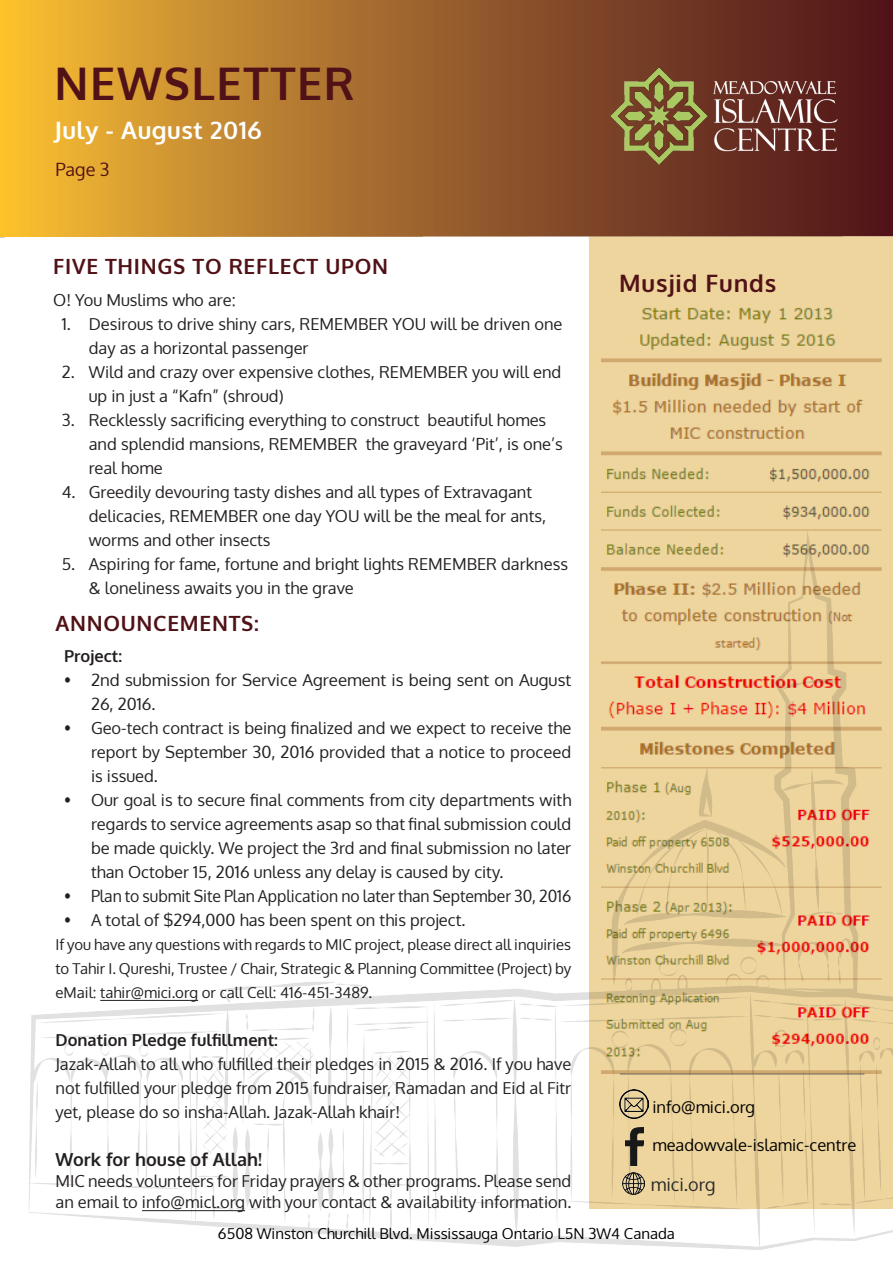
<style>
.page{position:relative;width:893px;height:1263px;background:#fff}
.page>*{position:absolute;margin:0;border:0;box-sizing:border-box;transform-origin:0 0}
.t1{font:700 45px "Oxygen";letter-spacing:.035em;color:#511217}
.t2{font:700 24px "Oxygen";letter-spacing:.02em;color:#fff}
.t3{font:700 24px "Oxygen";letter-spacing:.035em;color:#511217}
.t4{font:700 21px "Oxygen";letter-spacing:.035em;color:#511217}
.t5{font:700 18px "Oxygen";color:#231f20}
.t6{font:18px "Oxygen";color:#2a2a2a}
.t7{font:18px "Oxygen";color:#511217}
.t8{font:16.5px/24px "Oxygen";color:#231f20}
.t9{font:16.5px "Oxygen";color:#000}
.t10{font:700 16.5px "Oxygen";color:#231f20}
.t11{font:15px/24px "Oxygen";color:#231f20;text-align:justify}
.t12{font:15px "Oxygen";color:#000}
</style>
<div class="page">
<div style="left:589px;top:0;width:304px;height:1209px;background:#eed59d"></div>
<img style="left:28px;top:567px;width:865px;height:682px">
<img style="left:0;top:0;width:893px;height:237px">
<img style="left:610px;top:67px;width:228px;height:98px">
<hr style="left:100px;top:1000px;width:98px;height:1px;background:#231f20">
<hr style="left:142px;top:1210px;width:103px;height:1px;background:#231f20">
<hr style="left:620px;top:1074px;width:244px;height:1px;background:#727272">
<img style="left:602px;top:307px;width:280px;height:767px">
<img style="left:623px;top:1173px;width:22px;height:22px">
<img style="left:619px;top:1090px;width:29px;height:29px">
<img style="left:625px;top:1128px;width:18px;height:37px">
<p class="t1" style="left:55px;top:56px;width:301px">NEWSLETTER</p>
<p class="t2" style="left:55px;top:115px;width:208px">July - August 2016</p>
<p class="t7" style="left:56px;top:157px;width:56px">Page 3</p>
<p class="t4" style="left:53px;top:253px;width:336px">FIVE THINGS TO REFLECT UPON</p>
<p class="t8" style="left:53px;top:288px;width:184px">O! You Muslims who are:</p>
<p class="t8" style="left:89px;top:312px;width:475px;text-indent:-27px">1. Desirous to drive shiny cars, REMEMBER YOU will be driven one day as a horizontal passenger</p>
<p class="t8" style="left:89px;top:360px;width:474px;text-indent:-27px">2. Wild and crazy over expensive clothes, REMEMBER you will end up in just a “Kafn” (shroud)</p>
<p class="t8" style="left:89px;top:408px;width:476px;text-indent:-27px">3. Recklessly sacrificing everything to construct beautiful homes and splendid mansions, REMEMBER the graveyard ‘Pit’, is one’s real home</p>
<p class="t8" style="left:89px;top:480px;width:459px;text-indent:-27px">4. Greedily devouring tasty dishes and all types of Extravagant delicacies, REMEMBER one day YOU will be the meal for ants, worms and other insects</p>
<p class="t8" style="left:89px;top:552px;width:481px;text-indent:-27px">5. Aspiring for fame, fortune and bright lights REMEMBER darkness &amp; loneliness awaits you in the grave</p>
<p class="t4" style="left:56px;top:610px;width:205px">ANNOUNCEMENTS:</p>
<p class="t10" style="left:64px;top:646px;width:60px">Project:</p>
<p class="t8" style="left:91px;top:668px;width:482px;text-indent:-27px">• 2nd submission for Service Agreement is being sent on August<br>26, 2016.</p>
<p class="t8" style="left:91px;top:716px;width:482px;text-align:justify;text-indent:-27px">• Geo-tech contract is being finalized and we expect to receive the report by September 30, 2016 provided that a notice to proceed is issued.</p>
<p class="t8" style="left:91px;top:788px;width:482px;text-align:justify;text-indent:-27px">• Our goal is to secure final comments from city departments with regards to service agreements asap so that final submission could be made quickly. We project the 3rd and final submission no later than October 15, 2016 unless any delay is caused by city.</p>
<p class="t8" style="left:64px;top:884px;width:509px">• Plan to submit Site Plan Application no later than September 30, 2016</p>
<p class="t8" style="left:64px;top:908px;width:403px">• A total of $294,000 has been spent on this project.</p>
<p class="t11" style="left:56px;top:933px;width:517px">If you have any questions with regards to MIC project, please direct all inquiries to Tahir I. Qureshi, Trustee / Chair, Strategic &amp; Planning Committee (Project) by eMail: tahir@mici.org or call Cell: 416-451-3489.</p>
<p class="t10" style="left:56px;top:1030px;width:224px">Donation Pledge fulfillment:</p>
<p class="t8" style="left:56px;top:1052px;width:517px;text-align:justify">Jazak-Allah to all who fulfilled their pledges in 2015 &amp; 2016. If you have not fulfilled your pledge from 2015 fundraiser, Ramadan and Eid al Fitr yet, please do so insha-Allah. Jazak-Allah khair!</p>
<p class="t5" style="left:56px;top:1148px;width:208px">Work for house of Allah!</p>
<p class="t8" style="left:56px;top:1171px;width:517px;line-height:21px">MIC needs volunteers for Friday prayers &amp; other programs. Please send an email to info@micl.org with your contact &amp; availability information.</p>
<p class="t3" style="left:619px;top:268px;width:159px">Musjid Funds</p>
<p class="t9" style="left:652px;top:1095px;width:104px">info@mici.org</p>
<p class="t9" style="left:652px;top:1134px;width:205px">meadowvale-islamic-centre</p>
<p class="t6" style="left:651px;top:1172px;width:66px">mici.org</p>
<p class="t12" style="left:218px;top:1223px;width:459px">6508 Winston Churchill Blvd. Mississauga Ontario L5N 3W4 Canada</p>
</div>
